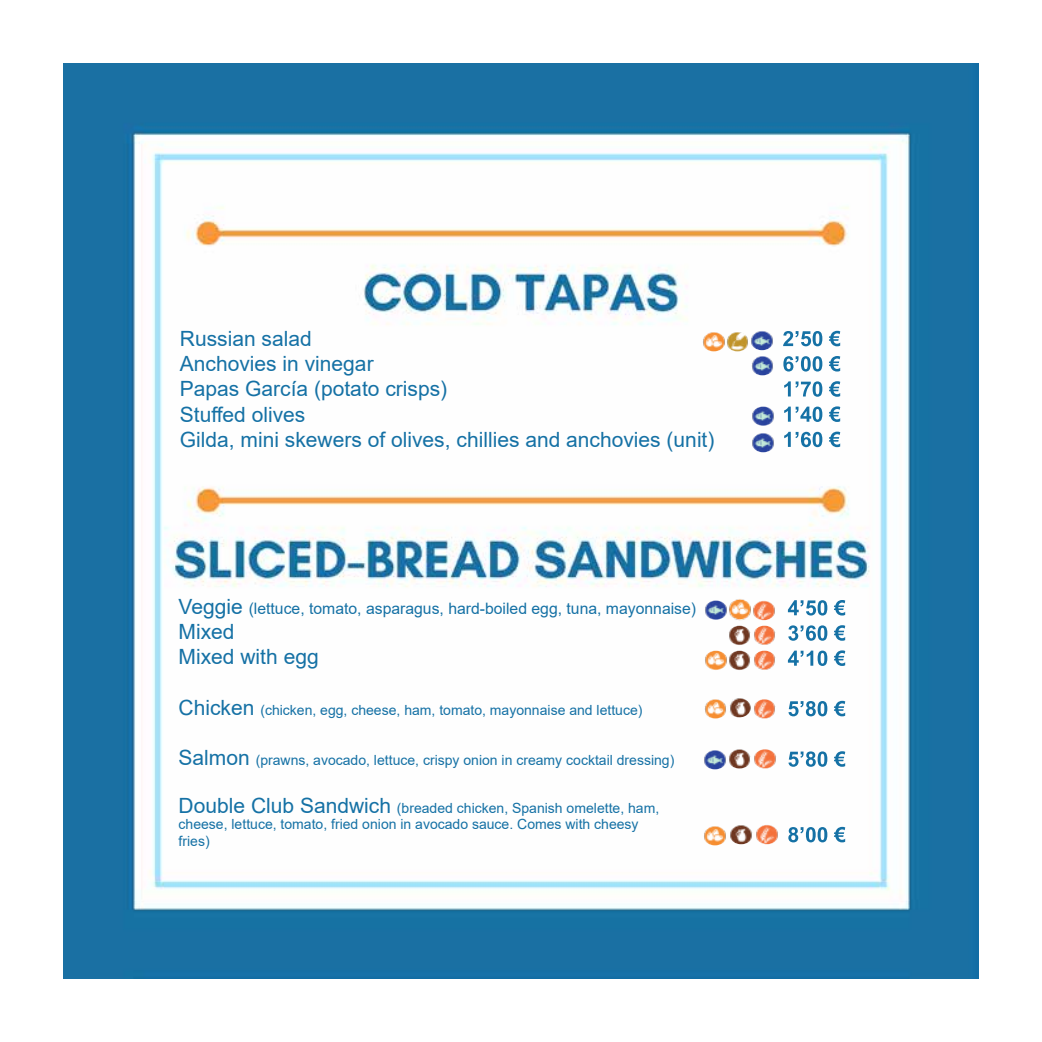
<style>
.page{position:relative;width:1042px;height:1042px;background:#fff}
.page>*{position:absolute;margin:0;border:0;box-sizing:border-box;transform-origin:0 0}
.t1{font:21px/25.2px "Arial";color:#1571a5}
.t2{font:15.75px "Arial";color:#1571a5}
.t3{font:14px/16.8px "Arial";color:#1571a5}
.s1{font-size:21px}
</style>
<div class="page">
<img style="left:63px;top:63px;width:916px;height:916px">
<svg style="left:784px;top:432px;width:56px;height:15px"></svg>
<svg style="left:784px;top:406px;width:56px;height:16px"></svg>
<svg style="left:784px;top:381px;width:56px;height:16px"></svg>
<svg style="left:783px;top:356px;width:57px;height:15px"></svg>
<svg style="left:783px;top:331px;width:57px;height:15px"></svg>
<img style="left:752px;top:433px;width:22px;height:19px">
<img style="left:752px;top:406px;width:22px;height:20px">
<img style="left:751px;top:356px;width:23px;height:19px">
<img style="left:702px;top:331px;width:71px;height:20px">
<svg style="left:788px;top:827px;width:57px;height:15px"></svg>
<svg style="left:788px;top:751px;width:57px;height:16px"></svg>
<svg style="left:788px;top:701px;width:57px;height:15px"></svg>
<svg style="left:788px;top:650px;width:57px;height:16px"></svg>
<svg style="left:788px;top:625px;width:57px;height:16px"></svg>
<svg style="left:788px;top:600px;width:57px;height:15px"></svg>
<img style="left:704px;top:599px;width:47px;height:22px">
<img style="left:752px;top:601px;width:23px;height:19px">
<img style="left:753px;top:625px;width:23px;height:20px">
<img style="left:728px;top:625px;width:23px;height:20px">
<img style="left:753px;top:650px;width:23px;height:20px">
<img style="left:704px;top:650px;width:47px;height:20px">
<img style="left:753px;top:699px;width:23px;height:19px">
<img style="left:729px;top:698px;width:22px;height:19px">
<img style="left:704px;top:699px;width:23px;height:19px">
<img style="left:754px;top:749px;width:22px;height:19px">
<img style="left:728px;top:749px;width:23px;height:19px">
<img style="left:703px;top:750px;width:23px;height:19px">
<img style="left:755px;top:825px;width:23px;height:19px">
<img style="left:730px;top:825px;width:22px;height:19px">
<img style="left:703px;top:826px;width:23px;height:19px">
<h1 class="t1" style="left:180px;top:326px;width:536px">Russian salad<br>Anchovies in vinegar<br>Papas García (potato crisps)<br>Stuffed olives<br>Gilda, mini skewers of olives, chillies and anchovies (unit)</h1>
<p class="t2" style="left:179px;top:598px;width:519px"><span class="s1">Veggie</span> (lettuce, tomato, asparagus, hard-boiled egg, tuna, mayonnaise)</p>
<h1 class="t1" style="left:179px;top:619px;width:142px">Mixed<br>Mixed with egg</h1>
<p class="t3" style="left:179px;top:701px;width:465px"><span class="s1">Chicken</span> (chicken, egg, cheese, ham, tomato, mayonnaise and lettuce)</p>
<p class="t3" style="left:179px;top:752px;width:497px"><span class="s1">Salmon</span> (prawns, avocado, lettuce, crispy onion in creamy cocktail dressing)</p>
<p class="t3" style="left:179px;top:799px;width:482px"><span class="s1">Double Club Sandwich</span> (breaded chicken, Spanish omelette, ham, cheese, lettuce, tomato, fried onion in avocado sauce. Comes with cheesy fries)</p>
</div>
